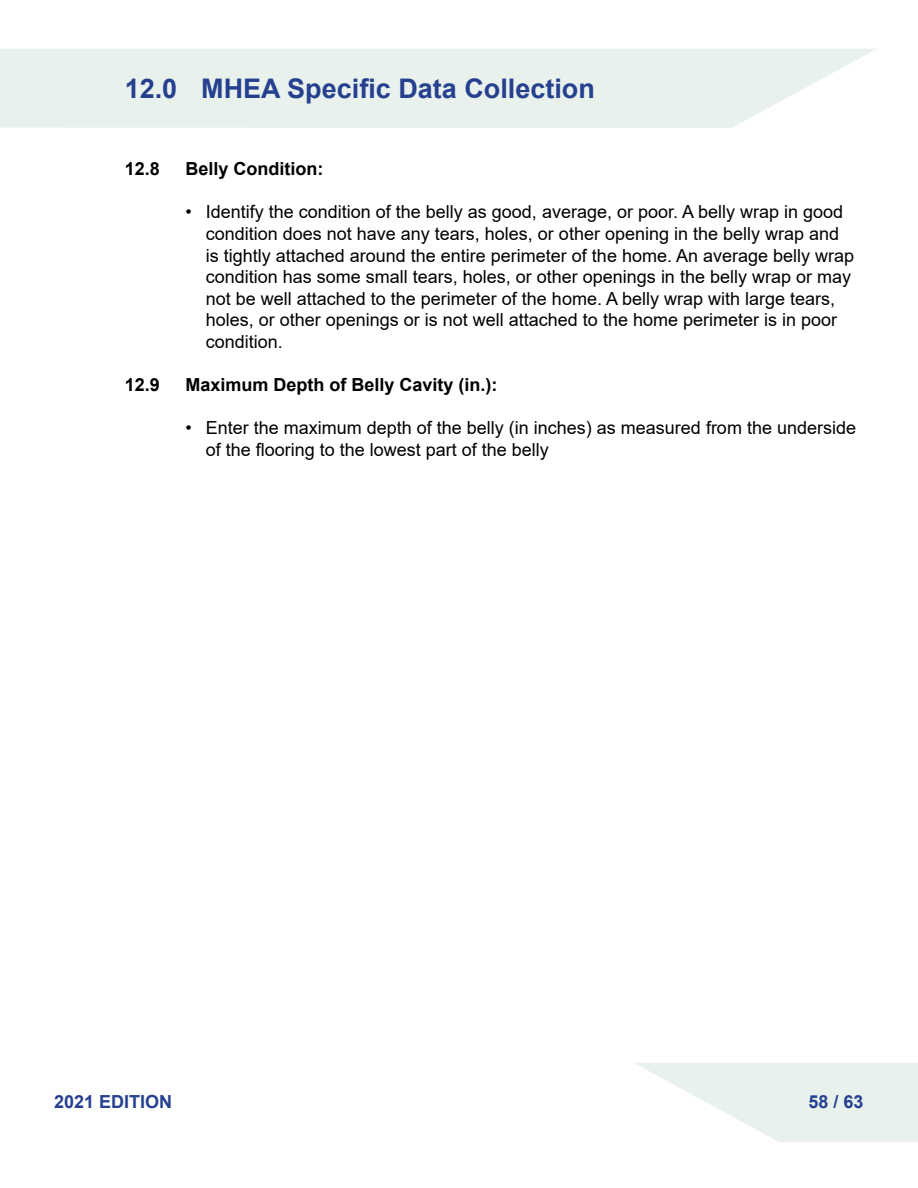
<style>
.page{position:relative;width:918px;height:1188px;background:#fff}
.page>*{position:absolute;margin:0;border:0;box-sizing:border-box;transform-origin:0 0}
.t1{font:700 27px "Arial";color:#25408f}
.t2{font:18px/21.6px "Arial";color:#000}
.t3{font:700 18px "Arial";color:#000}
.t4{font:700 18px "Arial";color:#25408f}
</style>
<div class="page">
<svg style="left:635px;top:1063px;width:283px;height:79px"></svg>
<svg style="left:0;top:49px;width:876px;height:79px;background:#eaf2ee"></svg>
<h1 class="t1" style="left:125px;top:70px;width:472px">12.0 MHEA Specific Data Collection</h1>
<p class="t3" style="left:125px;top:156px;width:37px">12.8</p>
<p class="t3" style="left:186px;top:156px;width:140px">Belly Condition:</p>
<p class="t2" style="left:206px;top:201px;width:650px;text-indent:-20px">• Identify the condition of the belly as good, average, or poor. A belly wrap in good condition does not have any tears, holes, or other opening in the belly wrap and is tightly attached around the entire perimeter of the home. An average belly wrap condition has some small tears, holes, or other openings in the belly wrap or may not be well attached to the perimeter of the home. A belly wrap with large tears, holes, or other openings or is not well attached to the home perimeter is in poor condition.</p>
<p class="t3" style="left:125px;top:372px;width:37px">12.9</p>
<p class="t3" style="left:186px;top:372px;width:314px">Maximum Depth of Belly Cavity (in.):</p>
<p class="t2" style="left:206px;top:417px;width:652px;text-indent:-20px">• Enter the maximum depth of the belly (in inches) as measured from the underside of the flooring to the lowest part of the belly</p>
<p class="t4" style="left:54px;top:1089px;width:120px">2021 EDITION</p>
<p class="t4" style="left:808px;top:1089px;width:57px">58 / 63</p>
</div>
